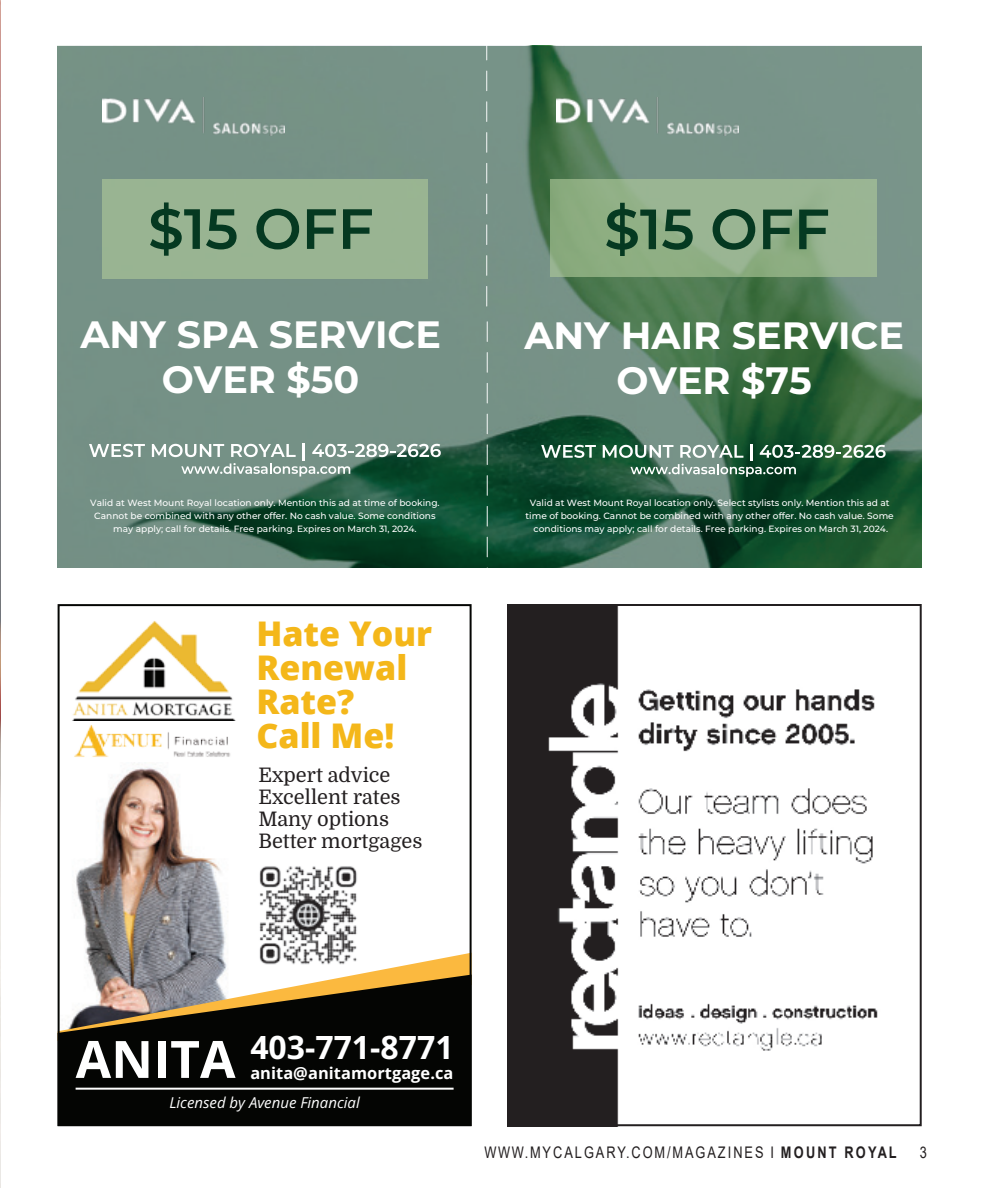
<style>
.page{position:relative;width:990px;height:1188px;background:#fff}
.page>*{position:absolute;margin:0;border:0;box-sizing:border-box;transform-origin:0 0}
.t1{font:600 56.6px "Montserrat";color:#053921}
.t2{font:700 51.6px "Open Sans";color:#fff}
.t3{font:700 38px/45.2px "Montserrat";color:#fff;text-align:center}
.t4{font:800 34px/34px "Open Sans";color:#f4b71a}
.t5{font:700 32px "Open Sans";color:#fff}
.t6{font:20px/22px "Domine";color:#231f20}
.t7{font:700 16.4px "Open Sans";letter-spacing:.005em;color:#fff}
.t8{font:16px "Arial";letter-spacing:.155em;color:#231f20;scale:.8 1}
.t9{font:italic 15px "Open Sans";color:#fff}
.t10{font:500 9px/12.6px "Montserrat";color:#fff;text-align:center}
.s1{font-weight:700}
</style>
<div class="page">
<svg style="left:58px;top:46px;width:864px;height:522px;background:#5c806d"></svg>
<svg style="left:486px;top:46px;width:1px;height:261px"></svg>
<svg style="left:487px;top:321px;width:1px;height:247px"></svg>
<img style="left:103px;top:97px;width:182px;height:38px">
<svg style="left:89px;top:444px;width:56px;height:13px"></svg>
<svg style="left:152px;top:443px;width:289px;height:34px;background:#7d998d"></svg>
<div style="left:103px;top:179px;width:325px;height:99px;background:#99b492"></div>
<svg style="left:150px;top:202px;width:50px;height:54px"></svg>
<svg style="left:206px;top:209px;width:31px;height:40px"></svg>
<svg style="left:256px;top:209px;width:43px;height:40px"></svg>
<svg style="left:307px;top:209px;width:29px;height:40px"></svg>
<svg style="left:343px;top:209px;width:29px;height:40px"></svg>
<img style="left:557px;top:97px;width:182px;height:38px">
<svg style="left:541px;top:445px;width:55px;height:13px"></svg>
<svg style="left:603px;top:444px;width:283px;height:33px;background:#567f69"></svg>
<svg style="left:550px;top:179px;width:327px;height:98px;background:#93b08a"></svg>
<img style="left:0;top:0;width:1px;height:1188px">
<img style="left:511px;top:607px;width:367px;height:516px">
<div style="left:508px;top:604px;width:414px;height:522px;border:2px solid #231f20"></div>
<img style="left:76px;top:764px;width:150px;height:189px">
<svg style="left:86px;top:953px;width:383px;height:22px"></svg>
<svg style="left:61px;top:975px;width:408px;height:148px;background:#2c281f"></svg>
<hr style="left:76px;top:1088px;width:378px;height:2px;background:#fff">
<div style="left:58px;top:604px;width:414px;height:522px;border:2px solid #040503"></div>
<img style="left:254px;top:866px;width:108px;height:102px">
<img style="left:72px;top:621px;width:163px;height:100px">
<img style="left:74px;top:725px;width:157px;height:32px">
<h3 class="t3" style="left:80px;top:310px;width:362px">ANY SPA SERVICE<br>OVER $50</h3>
<p class="t10" style="left:90px;top:496px;width:351px">Valid at West Mount Royal location only. Mention this ad at time of booking.<br>Cannot be combined with any other offer. No cash value. Some conditions may apply; call for details. Free parking. Expires on March 31, 2024.</p>
<p class="t4" style="left:256px;top:615px;width:177px">Hate Your<br>Renewal<br>Rate?<br>Call Me!</p>
<p class="t6" style="left:258px;top:764px;width:166px">Expert advice<br>Excellent rates<br>Many options<br>Better mortgages</p>
<h1 class="t1" style="left:604px;top:189px;width:227px">$15 OFF</h1>
<h3 class="t3" style="left:524px;top:311px;width:381px">ANY HAIR SERVICE<br>OVER $75</h3>
<p class="t10" style="left:525px;top:496px;width:370px">Valid at West Mount Royal location only. Select stylists only. Mention this ad at time of booking. Cannot be combined with any other offer. No cash value. Some conditions may apply; call for details. Free parking. Expires on March 31, 2024.</p>
<p class="t2" style="left:76px;top:1024px;width:161px">ANITA</p>
<p class="t5" style="left:250px;top:1025px;width:205px">403-771-8771</p>
<p class="t7" style="left:250px;top:1062px;width:205px">anita@anitamortgage.ca</p>
<p class="t9" style="left:169px;top:1092px;width:192px">Licensed by Avenue Financial</p>
<h3 class="t8" style="left:485px;top:1141px;width:517px">WWW.MYCALGARY.COM/MAGAZINES I <span class="s1">MOUNT ROYAL</span></h3>
<h3 class="t8" style="left:920px;top:1141px;width:10px">3</h3>
</div>
